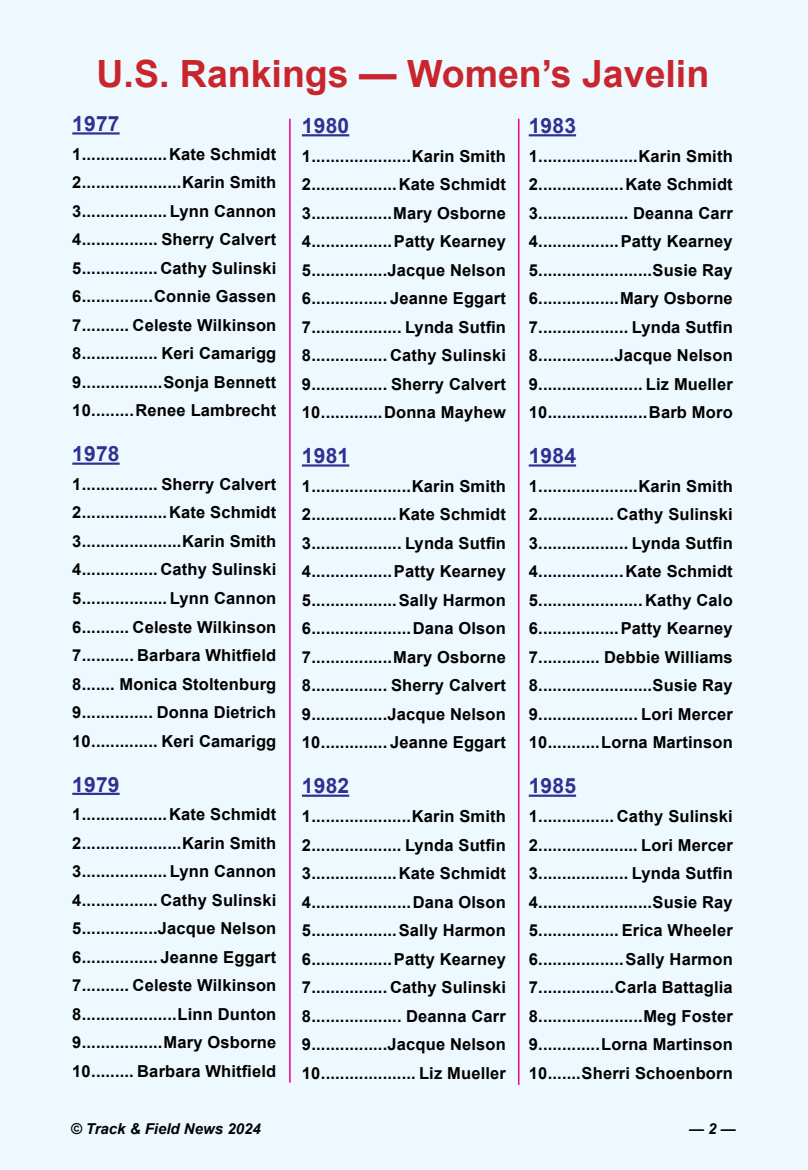
<style>
.page{position:relative;width:808px;height:1170px;background:#fff}
.page>*{position:absolute;margin:0;border:0;box-sizing:border-box;transform-origin:0 0}
.t1{font:700 37.5px "Arial";color:#c9252c}
.t2{font:700 21px "Arial";letter-spacing:.01em;color:#2e3192}
.t3{font:700 16.5px/28.5px "Arial";letter-spacing:.01em;color:#000;text-align:justify}
.t4{font:italic 700 15px "Arial";color:#000}
</style>
<div class="page">
<div style="left:0;top:0;width:808px;height:1169px;background:#edf9fe"></div>
<hr style="left:289px;top:119px;width:2px;height:963px;background:#ec008c">
<hr style="left:518px;top:119px;width:1px;height:965px;background:#ec008c">
<hr style="left:72px;top:132px;width:48px;height:2px;background:#2e3192">
<hr style="left:72px;top:462px;width:48px;height:2px;background:#2e3192">
<hr style="left:72px;top:792px;width:48px;height:2px;background:#2e3192">
<hr style="left:302px;top:134px;width:47px;height:2px;background:#2e3192">
<hr style="left:302px;top:464px;width:47px;height:2px;background:#2e3192">
<hr style="left:302px;top:794px;width:47px;height:2px;background:#2e3192">
<hr style="left:529px;top:134px;width:47px;height:2px;background:#2e3192">
<hr style="left:529px;top:464px;width:47px;height:2px;background:#2e3192">
<hr style="left:529px;top:794px;width:47px;height:2px;background:#2e3192">
<h1 class="t1" style="left:97px;top:49px;width:614px">U.S. Rankings — Women’s Javelin</h1>
<p class="t2" style="left:72px;top:110px;width:49px">1977</p>
<p class="t3" style="left:72px;top:140px;width:206px">1..................Kate Schmidt 2.....................Karin Smith 3.................. Lynn Cannon 4................ Sherry Calvert 5................ Cathy Sulinski 6...............Connie Gassen 7.......... Celeste Wilkinson 8................ Keri Camarigg 9.................Sonja Bennett 10.........Renee Lambrecht</p>
<p class="t2" style="left:72px;top:440px;width:49px">1978</p>
<p class="t3" style="left:72px;top:470px;width:206px">1................ Sherry Calvert 2..................Kate Schmidt 3.....................Karin Smith 4................ Cathy Sulinski 5.................. Lynn Cannon 6.......... Celeste Wilkinson 7........... Barbara Whitfield 8....... Monica Stoltenburg 9............... Donna Dietrich 10.............. Keri Camarigg</p>
<p class="t2" style="left:72px;top:770px;width:49px">1979</p>
<p class="t3" style="left:72px;top:800px;width:206px">1..................Kate Schmidt 2.....................Karin Smith 3.................. Lynn Cannon 4................ Cathy Sulinski 5................Jacque Nelson 6................ Jeanne Eggart 7.......... Celeste Wilkinson 8....................Linn Dunton 9.................Mary Osborne 10......... Barbara Whitfield</p>
<p class="t2" style="left:302px;top:112px;width:49px">1980</p>
<p class="t3" style="left:302px;top:142px;width:206px">1.....................Karin Smith 2..................Kate Schmidt 3.................Mary Osborne 4.................Patty Kearney 5................Jacque Nelson 6................ Jeanne Eggart 7................... Lynda Sutfin 8................ Cathy Sulinski 9................ Sherry Calvert 10.............Donna Mayhew</p>
<p class="t2" style="left:302px;top:442px;width:49px">1981</p>
<p class="t3" style="left:302px;top:472px;width:206px">1.....................Karin Smith 2..................Kate Schmidt 3................... Lynda Sutfin 4.................Patty Kearney 5..................Sally Harmon 6.....................Dana Olson 7.................Mary Osborne 8................ Sherry Calvert 9................Jacque Nelson 10.............. Jeanne Eggart</p>
<p class="t2" style="left:302px;top:772px;width:49px">1982</p>
<p class="t3" style="left:302px;top:802px;width:206px">1.....................Karin Smith 2................... Lynda Sutfin 3..................Kate Schmidt 4.....................Dana Olson 5..................Sally Harmon 6.................Patty Kearney 7................ Cathy Sulinski 8................... Deanna Carr 9................Jacque Nelson 10.................... Liz Mueller</p>
<p class="t2" style="left:529px;top:112px;width:49px">1983</p>
<p class="t3" style="left:529px;top:142px;width:206px">1.....................Karin Smith 2..................Kate Schmidt 3................... Deanna Carr 4.................Patty Kearney 5........................Susie Ray 6.................Mary Osborne 7................... Lynda Sutfin 8................Jacque Nelson 9...................... Liz Mueller 10.....................Barb Moro</p>
<p class="t2" style="left:529px;top:442px;width:49px">1984</p>
<p class="t3" style="left:529px;top:472px;width:206px">1.....................Karin Smith 2................ Cathy Sulinski 3................... Lynda Sutfin 4..................Kate Schmidt 5...................... Kathy Calo 6.................Patty Kearney 7............. Debbie Williams 8........................Susie Ray 9..................... Lori Mercer 10...........Lorna Martinson</p>
<p class="t2" style="left:529px;top:772px;width:49px">1985</p>
<p class="t3" style="left:529px;top:802px;width:206px">1................ Cathy Sulinski 2..................... Lori Mercer 3................... Lynda Sutfin 4........................Susie Ray 5................. Erica Wheeler 6..................Sally Harmon 7................Carla Battaglia 8......................Meg Foster 9.............Lorna Martinson 10.......Sherri Schoenborn</p>
<p class="t4" style="left:71px;top:1119px;width:192px">© Track &amp; Field News 2024</p>
<p class="t4" style="left:689px;top:1119px;width:48px">— 2 —</p>
</div>
